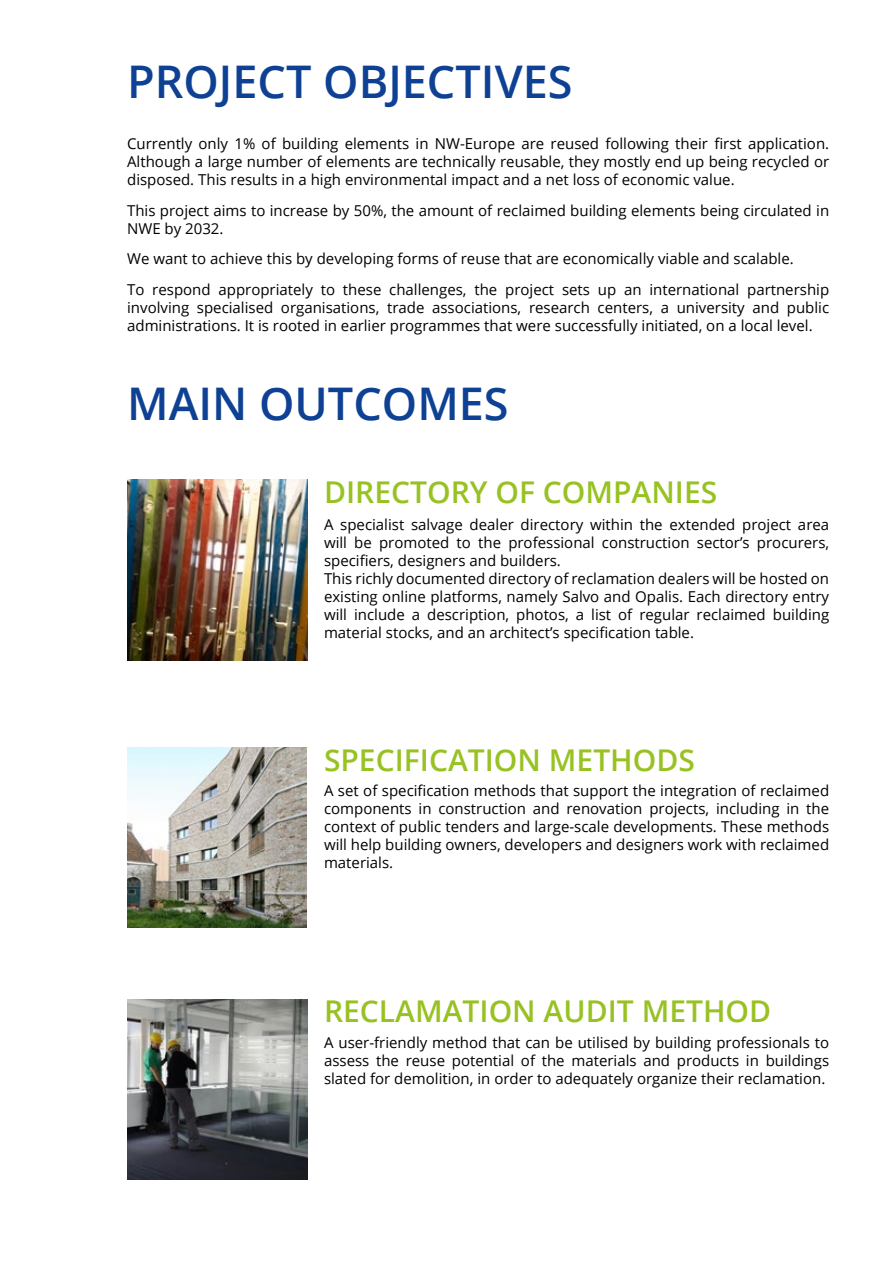
<style>
.page{position:relative;width:893px;height:1263px;background:#fff}
.page>*{position:absolute;margin:0;border:0;box-sizing:border-box;transform-origin:0 0}
.t1{font:600 45px "Open Sans";color:#0e4194}
.t2{font:600 30px "Open Sans";color:#98c222}
.t3{font:15px/18px "Open Sans";color:#000}
</style>
<div class="page">
<img style="left:127px;top:480px;width:181px;height:180px">
<img style="left:127px;top:748px;width:179px;height:179px">
<img style="left:127px;top:999px;width:180px;height:180px">
<h1 class="t1" style="left:127px;top:51px;width:447px">PROJECT OBJECTIVES</h1>
<p class="t3" style="left:127px;top:134px;width:704px;text-align:justify">Currently only 1% of building elements in NW-Europe are reused following their first application.<br>Although a large number of elements are technically reusable, they mostly end up being recycled or disposed. This results in a high environmental impact and a net loss of economic value.</p>
<p class="t3" style="left:127px;top:201px;width:704px">This project aims to increase by 50%, the amount of reclaimed building elements being circulated in<br>NWE by 2032.</p>
<p class="t3" style="left:127px;top:243px;width:704px;line-height:30.8px">We want to achieve this by developing forms of reuse that are economically viable and scalable.<br>To respond appropriately to these challenges, the project sets up an international partnership</p>
<p class="t3" style="left:127px;top:298px;width:704px">involving specialised organisations, trade associations, research centers, a university and public administrations. It is rooted in earlier programmes that were successfully initiated, on a local level.</p>
<h1 class="t1" style="left:127px;top:373px;width:383px">MAIN OUTCOMES</h1>
<h2 class="t2" style="left:324px;top:471px;width:395px">DIRECTORY OF COMPANIES</h2>
<p class="t3" style="left:324px;top:515px;width:507px">A specialist salvage dealer directory within the extended project area will be promoted to the professional construction sector’s procurers, specifiers, designers and builders.<br>This richly documented directory of reclamation dealers will be hosted on existing online platforms, namely Salvo and Opalis. Each directory entry will include a description, photos, a list of regular reclaimed building material stocks, and an architect’s specification table.</p>
<h2 class="t2" style="left:324px;top:739px;width:372px">SPECIFICATION METHODS</h2>
<p class="t3" style="left:324px;top:781px;width:507px;text-align:justify">A set of specification methods that support the integration of reclaimed components in construction and renovation projects, including in the context of public tenders and large-scale developments. These methods will help building owners, developers and designers work with reclaimed materials.</p>
<h2 class="t2" style="left:324px;top:991px;width:449px">RECLAMATION AUDIT METHOD</h2>
<p class="t3" style="left:324px;top:1033px;width:507px;text-align:justify">A user-friendly method that can be utilised by building professionals to assess the reuse potential of the materials and products in buildings slated for demolition, in order to adequately organize their reclamation.</p>
</div>
